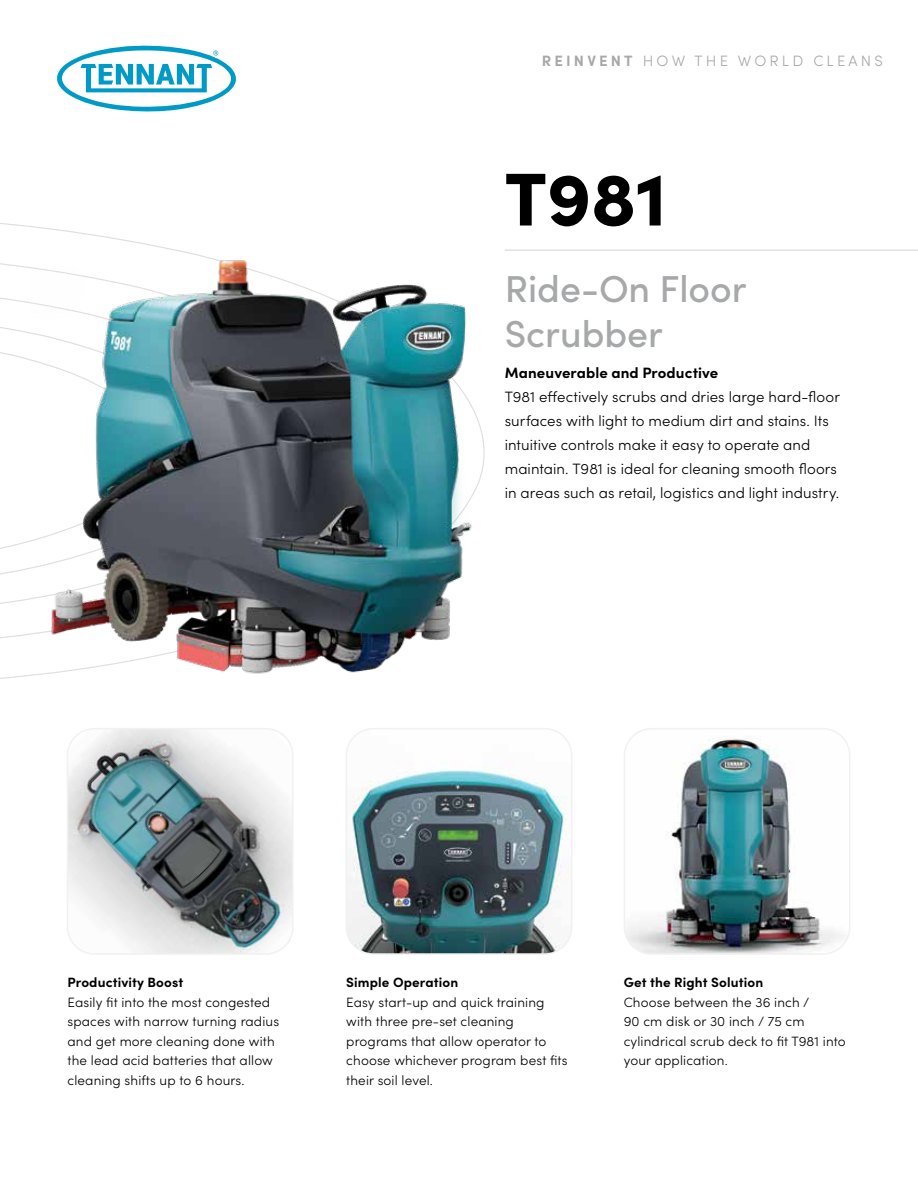
<style>
.page{position:relative;width:918px;height:1188px;background:#fff}
.page>*{position:absolute;margin:0;border:0;box-sizing:border-box;transform-origin:0 0}
.t1{font:900 75px "Sofia Pro";color:#000}
.t2{font:500 37.5px/45px "Sofia Pro";color:#a7a8a9}
.t3{font:300 15px/24px "Sofia Pro";letter-spacing:.005em;color:#000}
.t4{font:700 15px "Sofia Pro";letter-spacing:.005em;color:#000}
.t5{font:300 15px "Sofia Pro";letter-spacing:.21em;color:#a7a8a9}
.t6{font:300 13.5px/19.5px "Sofia Pro";letter-spacing:.01em;color:#000}
.t7{font:700 13.5px "Sofia Pro";letter-spacing:.01em;color:#000}
.s1{font-weight:700}
</style>
<div class="page">
<img style="left:70px;top:731px;width:221px;height:221px">
<div style="left:67px;top:728px;width:227px;height:227px;border:2px solid #f1f1f2;border-radius:27px"></div>
<img style="left:627px;top:731px;width:221px;height:221px">
<div style="left:624px;top:728px;width:227px;height:227px;border:2px solid #f1f1f2;border-radius:27px"></div>
<img style="left:349px;top:731px;width:220px;height:221px">
<div style="left:346px;top:728px;width:226px;height:227px;border:2px solid #f1f1f2;border-radius:27px"></div>
<svg style="left:57px;top:45px;width:179px;height:67px"></svg>
<hr style="left:505px;top:250px;width:413px;height:1px;background:#d3d3d4">
<img style="left:31px;top:246px;width:445px;height:430px">
<p class="t5" style="left:542px;top:50px;width:343px"><span class="s1">REINVENT</span> HOW THE WORLD CLEANS</p>
<h1 class="t1" style="left:505px;top:140px;width:163px">T981</h1>
<h2 class="t2" style="left:505px;top:264px;width:243px">Ride-On Floor<br>Scrubber</h2>
<p class="t4" style="left:505px;top:361px;width:215px">Maneuverable and Productive</p>
<p class="t3" style="left:505px;top:384px;width:337px">T981 effectively scrubs and dries large hard-floor surfaces with light to medium dirt and stains. Its intuitive controls make it easy to operate and maintain. T981 is ideal for cleaning smooth floors in areas such as retail, logistics and light industry.</p>
<p class="t7" style="left:67px;top:972px;width:117px">Productivity Boost</p>
<p class="t6" style="left:67px;top:992px;width:213px">Easily fit into the most congested spaces with narrow turning radius and get more cleaning done with the lead acid batteries that allow cleaning shifts up to 6 hours.</p>
<p class="t7" style="left:346px;top:972px;width:113px">Simple Operation</p>
<p class="t6" style="left:346px;top:992px;width:223px">Easy start-up and quick training with three pre-set cleaning programs that allow operator to choose whichever program best fits their soil level.</p>
<p class="t7" style="left:624px;top:972px;width:141px">Get the Right Solution</p>
<p class="t6" style="left:624px;top:992px;width:223px">Choose between the 36 inch /<br>90 cm disk or 30 inch / 75 cm cylindrical scrub deck to fit T981 into your application.</p>
</div>
